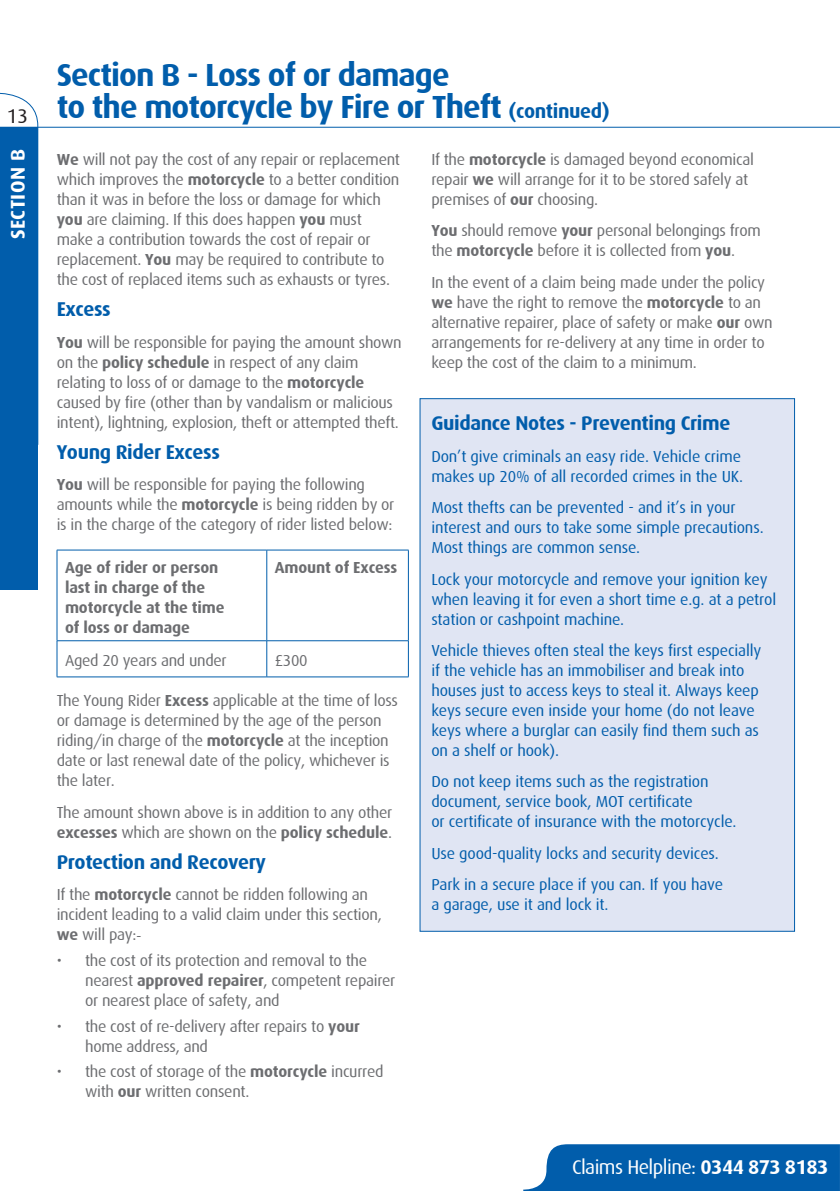
<style>
.page{position:relative;width:840px;height:1191px;background:#fff}
.page>*{position:absolute;margin:0;border:0;box-sizing:border-box;transform-origin:0 0}
.t1{font:700 32px/32px "Dax";letter-spacing:-.03em;color:#015dab}
.t2{font:700 20px "Dax";letter-spacing:-.02em;color:#015dab}
.t3{font:20px "Dax";letter-spacing:-.03em;color:#fff}
.t4{font:700 20px "Dax";letter-spacing:.02em;color:#fff}
.t5{font:20px "Dax";color:#231f20}
.t6{font:16px/20px "Dax";letter-spacing:-.02em;color:#6c6d70}
.t7{font:16px/20px "Dax";letter-spacing:-.01em;color:#015dab}
.t8{font:700 16px/20px "Dax";letter-spacing:-.01em;color:#6c6d70}
.s1{font-size:20px}
.s2{font-weight:700}
</style>
<div class="page">
<svg style="left:523px;top:1144px;width:316px;height:47px;background:#1469b1"></svg>
<div style="left:0;top:127px;width:38px;height:462px;background:#015dab"></div>
<hr style="left:0;top:127px;width:839px;height:1px;background:#015dab">
<svg style="left:0;top:92px;width:39px;height:353px"></svg>
<div style="left:419px;top:398px;width:375px;height:533px;background:#e0e5f3"></div>
<hr style="left:57px;top:550px;width:209px;height:1px;background:#015dab">
<hr style="left:57px;top:550px;width:1px;height:90px;background:#015dab">
<hr style="left:266px;top:550px;width:142px;height:1px;background:#015dab">
<hr style="left:266px;top:550px;width:1px;height:90px;background:#015dab">
<hr style="left:408px;top:550px;width:1px;height:90px;background:#015dab">
<hr style="left:57px;top:640px;width:209px;height:1px;background:#015dab">
<hr style="left:57px;top:641px;width:1px;height:35px;background:#015dab">
<hr style="left:266px;top:640px;width:142px;height:1px;background:#015dab">
<hr style="left:266px;top:641px;width:1px;height:35px;background:#015dab">
<hr style="left:408px;top:641px;width:1px;height:35px;background:#015dab">
<hr style="left:57px;top:676px;width:209px;height:1px;background:#015dab">
<hr style="left:266px;top:676px;width:142px;height:1px;background:#015dab">
<p class="t5" style="left:7px;top:105px;width:23px">13</p>
<p class="t4" style="left:7px;top:239px;width:92px;rotate:-90deg">SECTION B</p>
<h1 class="t1" style="left:57px;top:59px;width:554px">Section B - Loss of or damage<br>to the motorcycle by Fire or Theft <span class="s1">(continued)</span></h1>
<p class="t6" style="left:431px;top:150px;width:324px">If the <span class="s2">motorcycle</span> is damaged beyond economical repair <span class="s2">we</span> will arrange for it to be stored safely at premises of <span class="s2">our</span> choosing.</p>
<p class="t6" style="left:431px;top:221px;width:331px"><span class="s2">You</span> should remove <span class="s2">your</span> personal belongings from the <span class="s2">motorcycle</span> before it is collected from <span class="s2">you</span>.</p>
<p class="t6" style="left:431px;top:272px;width:342px">In the event of a claim being made under the policy <span class="s2">we</span> have the right to remove the <span class="s2">motorcycle</span> to an alternative repairer, place of safety or make <span class="s2">our</span> own arrangements for re-delivery at any time in order to keep the cost of the claim to a minimum.</p>
<p class="t6" style="left:57px;top:150px;width:344px"><span class="s2">We</span> will not pay the cost of any repair or replacement which improves the <span class="s2">motorcycle</span> to a better condition than it was in before the loss or damage for which <span class="s2">you</span> are claiming. If this does happen <span class="s2">you</span> must make a contribution towards the cost of repair or replacement. <span class="s2">You</span> may be required to contribute to the cost of replaced items such as exhausts or tyres.</p>
<p class="t2" style="left:57px;top:298px;width:56px">Excess</p>
<p class="t6" style="left:57px;top:332px;width:346px"><span class="s2">You</span> will be responsible for paying the amount shown on the <span class="s2">policy schedule</span> in respect of any claim relating to loss of or damage to the <span class="s2">motorcycle </span>caused by fire (other than by vandalism or malicious intent), lightning, explosion, theft or attempted theft.</p>
<p class="t2" style="left:57px;top:441px;width:164px">Young Rider Excess</p>
<p class="t6" style="left:57px;top:475px;width:339px"><span class="s2">You</span> will be responsible for paying the following amounts while the <span class="s2">motorcycle</span> is being ridden by or is in the charge of the category of rider listed below:</p>
<p class="t8" style="left:65px;top:557px;width:161px">Age of rider or person last in charge of the motorcycle at the time of loss or damage</p>
<p class="t8" style="left:274px;top:557px;width:124px">Amount of Excess</p>
<p class="t6" style="left:65px;top:651px;width:163px">Aged 20 years and under</p>
<p class="t6" style="left:274px;top:651px;width:34px">£300</p>
<p class="t6" style="left:57px;top:691px;width:342px">The Young Rider <span class="s2">Excess</span> applicable at the time of loss or damage is determined by the age of the person riding/in charge of the <span class="s2">motorcycle</span> at the inception date or last renewal date of the policy, whichever is the later.</p>
<p class="t6" style="left:57px;top:802px;width:337px">The amount shown above is in addition to any other <span class="s2">excesses</span> which are shown on the <span class="s2">policy schedule</span>.</p>
<p class="t2" style="left:57px;top:850px;width:211px">Protection and Recovery</p>
<p class="t6" style="left:57px;top:885px;width:326px">If the <span class="s2">motorcycle</span> cannot be ridden following an incident leading to a valid claim under this section, <span class="s2">we</span> will pay:-</p>
<p class="t6" style="left:85px;top:950px;width:311px;text-indent:-28px">• the cost of its protection and removal to the nearest <span class="s2">approved repairer</span>, competent repairer or nearest place of safety, and</p>
<p class="t6" style="left:85px;top:1016px;width:276px;text-indent:-28px">• the cost of re-delivery after repairs to <span class="s2">your </span>home address, and</p>
<p class="t6" style="left:85px;top:1062px;width:300px;text-indent:-28px">• the cost of storage of the <span class="s2">motorcycle</span> incurred with <span class="s2">our</span> written consent.</p>
<p class="t2" style="left:431px;top:412px;width:300px">Guidance Notes - Preventing Crime</p>
<p class="t7" style="left:431px;top:446px;width:313px">Don’t give criminals an easy ride. Vehicle crime makes up 20% of all recorded crimes in the UK.</p>
<p class="t7" style="left:431px;top:498px;width:333px">Most thefts can be prevented - and it’s in your interest and ours to take some simple precautions.<br>Most things are common sense.</p>
<p class="t7" style="left:431px;top:569px;width:346px">Lock your motorcycle and remove your ignition key when leaving it for even a short time e.g. at a petrol station or cashpoint machine.</p>
<p class="t7" style="left:431px;top:640px;width:331px">Vehicle thieves often steal the keys first especially if the vehicle has an immobiliser and break into houses just to access keys to steal it. Always keep keys secure even inside your home (do not leave keys where a burglar can easily find them such as on a shelf or hook).</p>
<p class="t7" style="left:431px;top:772px;width:306px">Do not keep items such as the registration document, service book, MOT certificate<br>or certificate of insurance with the motorcycle.</p>
<p class="t7" style="left:431px;top:837px;width:293px;line-height:31.4px">Use good-quality locks and security devices.<br>Park in a secure place if you can. If you have</p>
<p class="t7" style="left:431px;top:894px;width:179px">a garage, use it and lock it.</p>
<p class="t3" style="left:571px;top:1155px;width:258px">Claims Helpline: <span class="s2">0344 873 8183</span></p>
</div>
